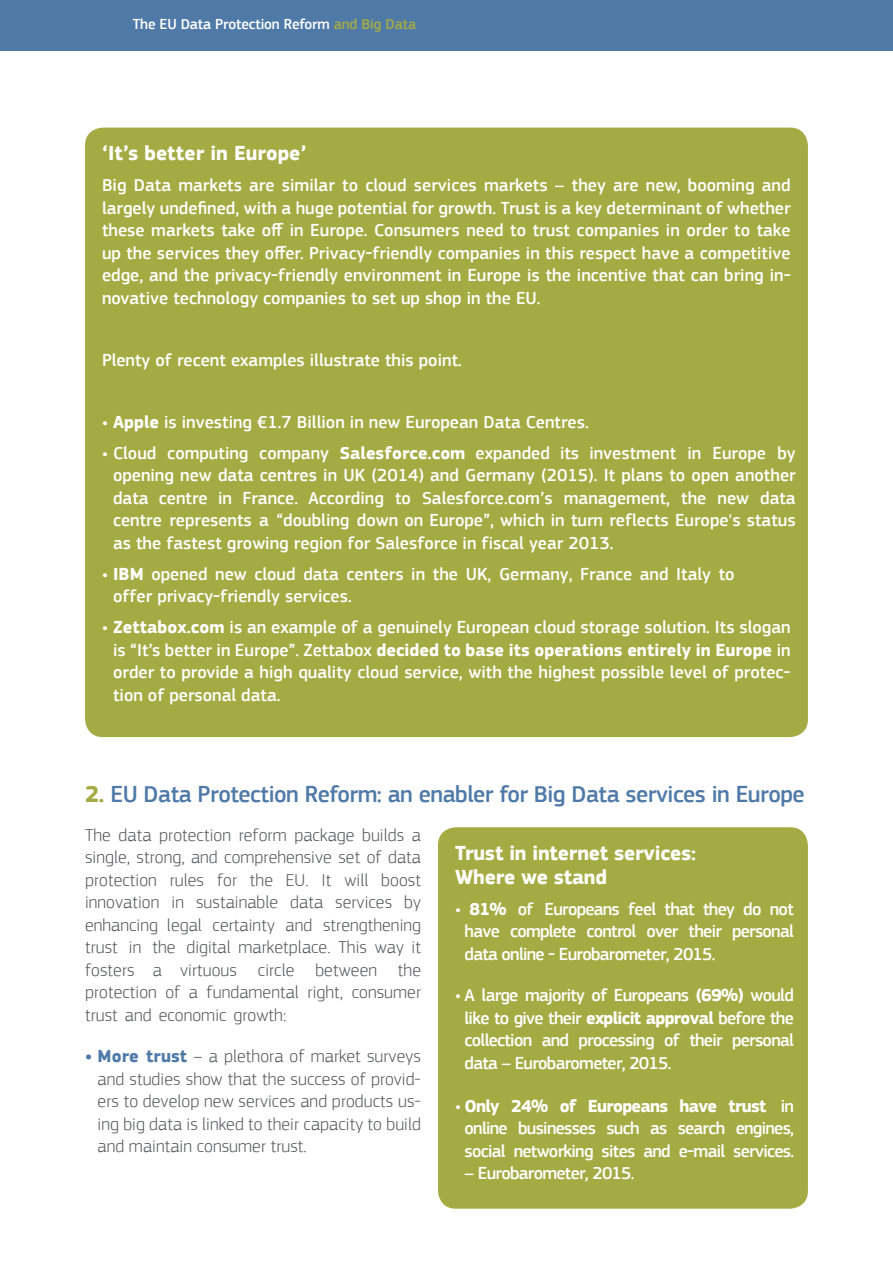
<style>
.page{position:relative;width:893px;height:1263px;background:#fff}
.page>*{position:absolute;margin:0;border:0;box-sizing:border-box;transform-origin:0 0}
.t1{font:500 24px "EC Square Sans Pro";letter-spacing:-.02em;color:#4f7aa8}
.t2{font:700 21px/23.5px "EC Square Sans Pro";letter-spacing:-.01em;color:#fff}
.t3{font:500 18px/22.5px "EC Square Sans Pro";color:#fff;text-align:justify}
.t4{font:300 18px/22.5px "EC Square Sans Pro";letter-spacing:.005em;color:#58595b;text-align:justify}
.t5{font:500 18px/22.5px "EC Square Sans Pro";letter-spacing:-.04em;color:#fff;text-align:center}
.t6{font:500 15px "EC Square Sans Pro";letter-spacing:-.01em;color:#fff}
.s1{color:#a5ab43}
.s2{font-weight:700}
.s3{font-weight:700;color:#a5ab43}
.s4{font-weight:700;color:#4f7aa8}
</style>
<div class="page">
<div style="left:0;top:0;width:893px;height:51px;background:#4f7aa8"></div>
<div style="left:85px;top:128px;width:723px;height:609px;background:#a5ab43;border-radius:18px"></div>
<div style="left:438px;top:827px;width:370px;height:382px;background:#a5ab43;border-radius:18px"></div>
<p class="t6" style="left:133px;top:15px;width:285px">The EU Data Protection Reform <span class="s1">and Big Data</span></p>
<p class="t2" style="left:102px;top:142px;width:206px">‘It’s better in Europe’</p>
<p class="t3" style="left:102px;top:175px;width:690px">Big Data markets are similar to cloud services markets – they are new, booming and largely undefined, with a huge potential for growth. Trust is a key determinant of whether these markets take off in Europe. Consumers need to trust companies in order to take up the services they offer. Privacy-friendly companies in this respect have a competitive edge, and the privacy-friendly environment in Europe is the incentive that can bring in&shy;novative technology companies to set up shop in the EU.</p>
<p class="t3" style="left:102px;top:349px;width:361px">Plenty of recent examples illustrate this point.</p>
<p class="t3" style="left:102px;top:411px;width:488px">• <span class="s2">Apple</span> is investing €1.7 Billion in new European Data Centres.</p>
<p class="t3" style="left:113px;top:442px;width:684px;text-indent:-11px">• Cloud computing company <span class="s2">Salesforce.com</span> expanded its investment in Europe by opening new data centres in UK (2014) and Germany (2015). It plans to open another data centre in France. According to Salesforce.com’s management, the new data centre represents a “doubling down on Europe”, which in turn reflects Europe's status as the fastest growing region for Salesforce in fiscal year 2013.</p>
<p class="t3" style="left:113px;top:563px;width:623px;text-indent:-11px">• <span class="s2">IBM</span> opened new cloud data centers in the UK, Germany, France and Italy to offer privacy-friendly services.</p>
<p class="t3" style="left:113px;top:617px;width:679px;text-indent:-11px">• <span class="s2">Zettabox.com</span> is an example of a genuinely European cloud storage solution. Its slogan is “It’s better in Europe”. Zettabox <span class="s2">decided to base its operations entirely in Europe</span> in order to provide a high quality cloud service, with the highest possible level of protec&shy;tion of personal data.</p>
<h1 class="t1" style="left:85px;top:780px;width:721px"><span class="s3">2.</span> EU Data Protection Reform: an enabler for Big Data services in Europe</h1>
<p class="t4" style="left:85px;top:823px;width:337px">The data protection reform package builds a single, strong, and comprehensive set of data protection rules for the EU. It will boost innovation in sustainable data services by enhancing legal certainty and strengthening trust in the digital marketplace. This way it fosters a virtuous circle between the protection of a fundamental right, consumer trust and economic growth:</p>
<p class="t4" style="left:98px;top:1045px;width:325px;text-indent:-13px"><span class="s4">• More trust</span> – a plethora of market surveys and studies show that the success of provid&shy;ers to develop new services and products us&shy;ing big data is linked to their capacity to build and maintain consumer trust.</p>
<p class="t2" style="left:455px;top:842px;width:243px">Trust in internet services:<br>Where we stand</p>
<p class="t3" style="left:465px;top:898px;width:331px;text-indent:-10px">• <span class="s2">81%</span> of Europeans feel that they do not have complete control over their personal data online - Eurobarometer, 2015.</p>
<p class="t3" style="left:465px;top:984px;width:331px;text-indent:-10px">• A large majority of Europeans <span class="s2">(69%)</span> would like to give their <span class="s2">explicit approval</span> before the collection and processing of their personal data – Eurobarometer, 2015.</p>
<p class="t5" style="left:455px;top:1095px;width:341px">• <span class="s2">Only 24% of Europeans have trust</span> in online businesses such as search engines, social networking sites and e-mail services.</p>
<p class="t5" style="left:465px;top:1162px;width:171px">– Eurobarometer, 2015.</p>
</div>
